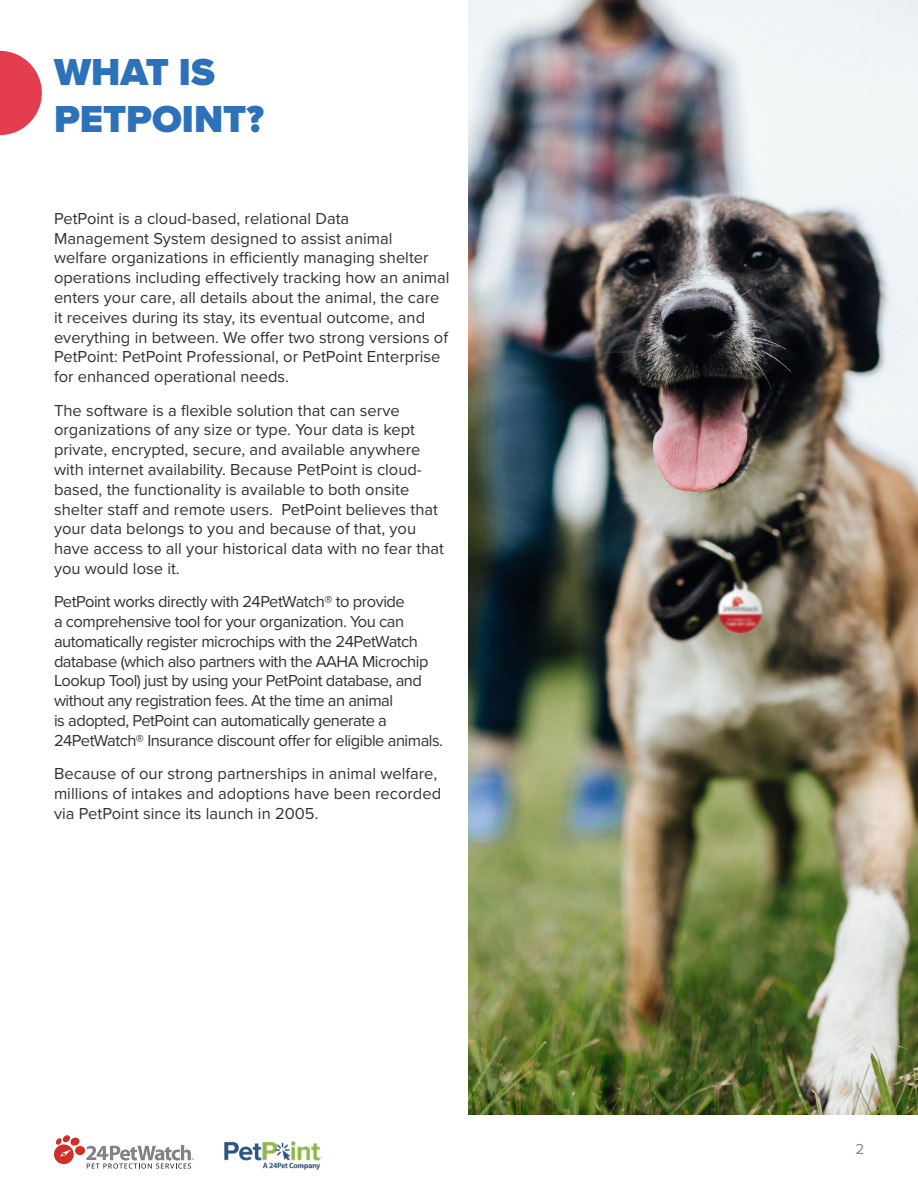
<style>
.page{position:relative;width:918px;height:1188px;background:#fff}
.page>*{position:absolute;margin:0;border:0;box-sizing:border-box;transform-origin:0 0}
.t1{font:900 39px/46.8px "Proxima Nova";color:#2d71ba}
.t2{font:16.5px/19.8px "Proxima Nova";color:#333232}
.t3{font:16.5px/19.8px "Proxima Nova";letter-spacing:-.03em;color:#333232}
.t4{font:15px "Proxima Nova";color:#898586}
</style>
<div class="page">
<img style="left:468px;top:0;width:450px;height:1115px">
<img style="left:224px;top:1141px;width:98px;height:29px">
<svg style="left:54px;top:1137px;width:140px;height:32px"></svg>
<svg style="left:0;top:51px;width:42px;height:84px"></svg>
<h1 class="t1" style="left:54px;top:48px;width:212px">WHAT IS<br>PETPOINT?</h1>
<p class="t2" style="left:54px;top:208px;width:397px">PetPoint is a cloud-based, relational Data<br>Management System designed to assist animal welfare organizations in efficiently managing shelter operations including effectively tracking how an animal enters your care, all details about the animal, the care it receives during its stay, its eventual outcome, and everything in between. We offer two strong versions of PetPoint: PetPoint Professional, or PetPoint Enterprise for enhanced operational needs.</p>
<p class="t2" style="left:54px;top:399px;width:392px">The software is a flexible solution that can serve organizations of any size or type. Your data is kept private, encrypted, secure, and available anywhere with internet availability. Because PetPoint is cloud&shy;based, the functionality is available to both onsite shelter staff and remote users. PetPoint believes that your data belongs to you and because of that, you have access to all your historical data with no fear that you would lose it.</p>
<p class="t3" style="left:54px;top:591px;width:391px">PetPoint works directly with 24PetWatch® to provide<br>a comprehensive tool for your organization. You can automatically register microchips with the 24PetWatch database (which also partners with the AAHA Microchip Lookup Tool) just by using your PetPoint database, and without any registration fees. At the time an animal<br>is adopted, PetPoint can automatically generate a 24PetWatch® Insurance discount offer for eligible animals.</p>
<p class="t2" style="left:54px;top:763px;width:389px">Because of our strong partnerships in animal welfare, millions of intakes and adoptions have been recorded via PetPoint since its launch in 2005.</p>
<p class="t4" style="left:855px;top:1138px;width:10px">2</p>
</div>
